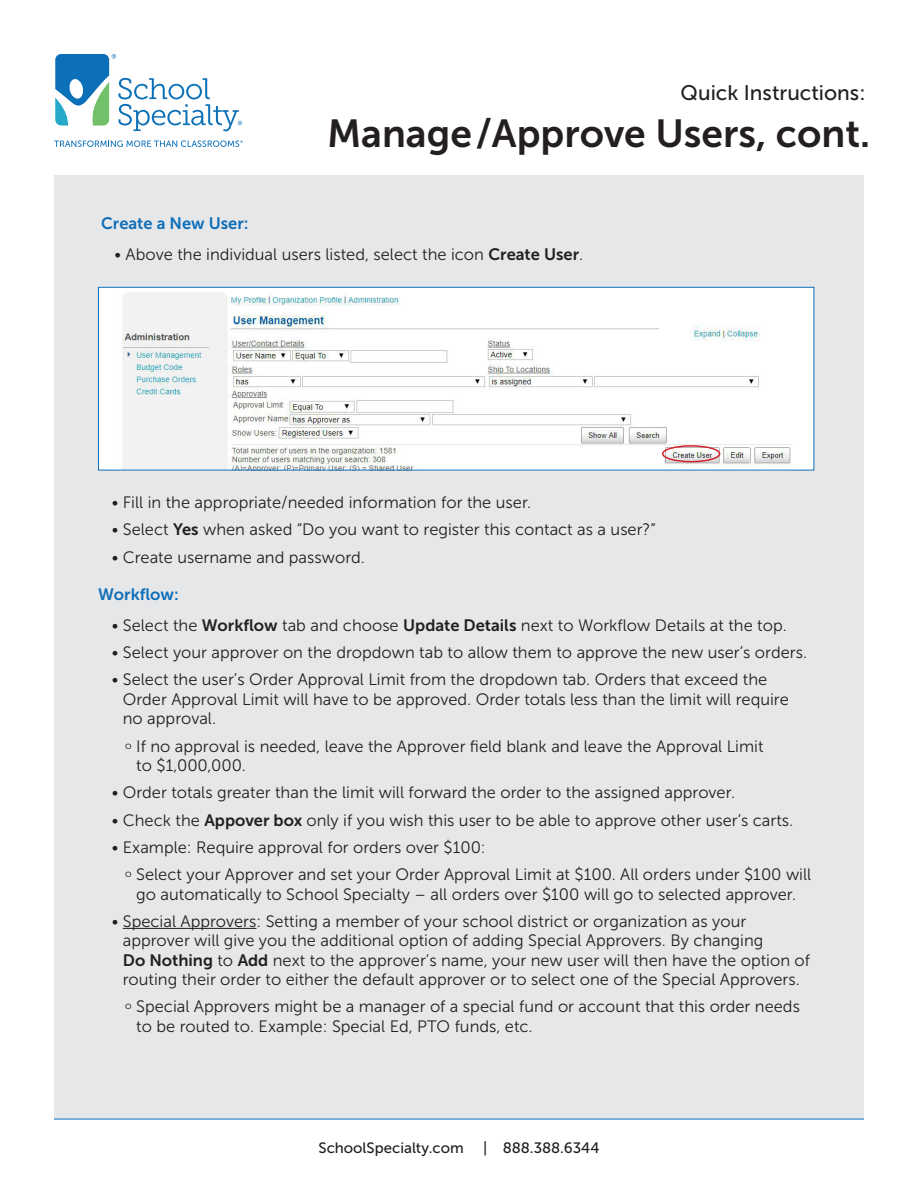
<style>
.page{position:relative;width:918px;height:1188px;background:#fff}
.page>*{position:absolute;margin:0;border:0;box-sizing:border-box;transform-origin:0 0}
.t1{font:39px "Museo Sans 700";color:#231f20}
.t2{font:21px "Museo Sans 500";color:#231f20}
.t3{font:16.5px/19.5px "Museo Sans 300";color:#231f20}
.t4{font:16.5px "Museo Sans 700";color:#0f6eb8}
.t5{font:15px "Museo Sans 500";color:#231f20}
.s1{font-family:"Museo Sans 700"}
</style>
<div class="page">
<div style="left:54px;top:176px;width:810px;height:943px;background:#e6e7e9"></div>
<div style="left:98px;top:287px;width:716px;height:183px;background:#fff"></div>
<img style="left:122px;top:292px;width:670px;height:176px">
<div style="left:98px;top:287px;width:716px;height:183px;border:1px solid #0f6eb8"></div>
<div style="left:662px;top:445px;width:58px;height:17px;border:2px solid #d1232a;border-radius:50%"></div>
<hr style="left:123px;top:928px;width:133px;height:1px;background:#231f20">
<svg style="left:55px;top:54px;width:187px;height:77px"></svg>
<svg style="left:54px;top:140px;width:189px;height:7px"></svg>
<hr style="left:54px;top:1119px;width:810px;height:1px;background:#0f6eb8">
<p class="t2" style="left:681px;top:81px;width:186px">Quick Instructions:</p>
<p class="t1" style="left:327px;top:112px;width:545px">Manage/Approve Users, cont.</p>
<p class="t4" style="left:101px;top:215px;width:149px">Create a New User:</p>
<p class="t3" style="left:115px;top:245px;width:470px">• Above the individual users listed, select the icon <span class="s1">Create User</span>.</p>
<p class="t3" style="left:112px;top:493px;width:421px">• Fill in the appropriate/needed information for the user.</p>
<p class="t3" style="left:112px;top:520px;width:546px">• Select <span class="s1">Yes</span> when asked “Do you want to register this contact as a user?”</p>
<p class="t3" style="left:112px;top:547px;width:255px">• Create username and password.</p>
<p class="t4" style="left:98px;top:585px;width:82px">Workflow:</p>
<p class="t3" style="left:112px;top:616px;width:677px">• Select the <span class="s1">Workflow</span> tab and choose <span class="s1">Update Details</span> next to Workflow Details at the top.</p>
<p class="t3" style="left:112px;top:643px;width:697px">• Select your approver on the dropdown tab to allow them to approve the new user’s orders.</p>
<p class="t3" style="left:123px;top:670px;width:668px;text-indent:-11px">• Select the user’s Order Approval Limit from the dropdown tab. Orders that exceed the<br>Order Approval Limit will have to be approved. Order totals less than the limit will require no approval.</p>
<p class="t3" style="left:136px;top:736px;width:629px;text-indent:-11px"><sup>o</sup> If no approval is needed, leave the Approver field blank and leave the Approval Limit to $1,000,000.</p>
<p class="t3" style="left:112px;top:783px;width:625px">• Order totals greater than the limit will forward the order to the assigned approver.</p>
<p class="t3" style="left:112px;top:810px;width:683px">• Check the <span class="s1">Appover box</span> only if you wish this user to be able to approve other user’s carts.</p>
<p class="t3" style="left:112px;top:837px;width:376px">• Example: Require approval for orders over $100:</p>
<p class="t3" style="left:125px;top:865px;width:687px;text-align:center"><sup>o</sup> Select your Approver and set your Order Approval Limit at $100. All orders under $100 will go automatically to School Specialty – all orders over $100 will go to selected approver.</p>
<p class="t3" style="left:123px;top:911px;width:689px;text-indent:-11px">• Special Approvers: Setting a member of your school district or organization as your approver will give you the additional option of adding Special Approvers. By changing<br><span class="s1">Do Nothing</span> to <span class="s1">Add</span> next to the approver’s name, your new user will then have the option of routing their order to either the default approver or to select one of the Special Approvers.</p>
<p class="t3" style="left:136px;top:997px;width:665px;text-indent:-11px"><sup>o</sup> Special Approvers might be a manager of a special fund or account that this order needs to be routed to. Example: Special Ed, PTO funds, etc.</p>
<p class="t5" style="left:319px;top:1140px;width:147px">SchoolSpecialty.com</p>
<p class="t5" style="left:483px;top:1140px;width:118px">| 888.388.6344</p>
</div>
